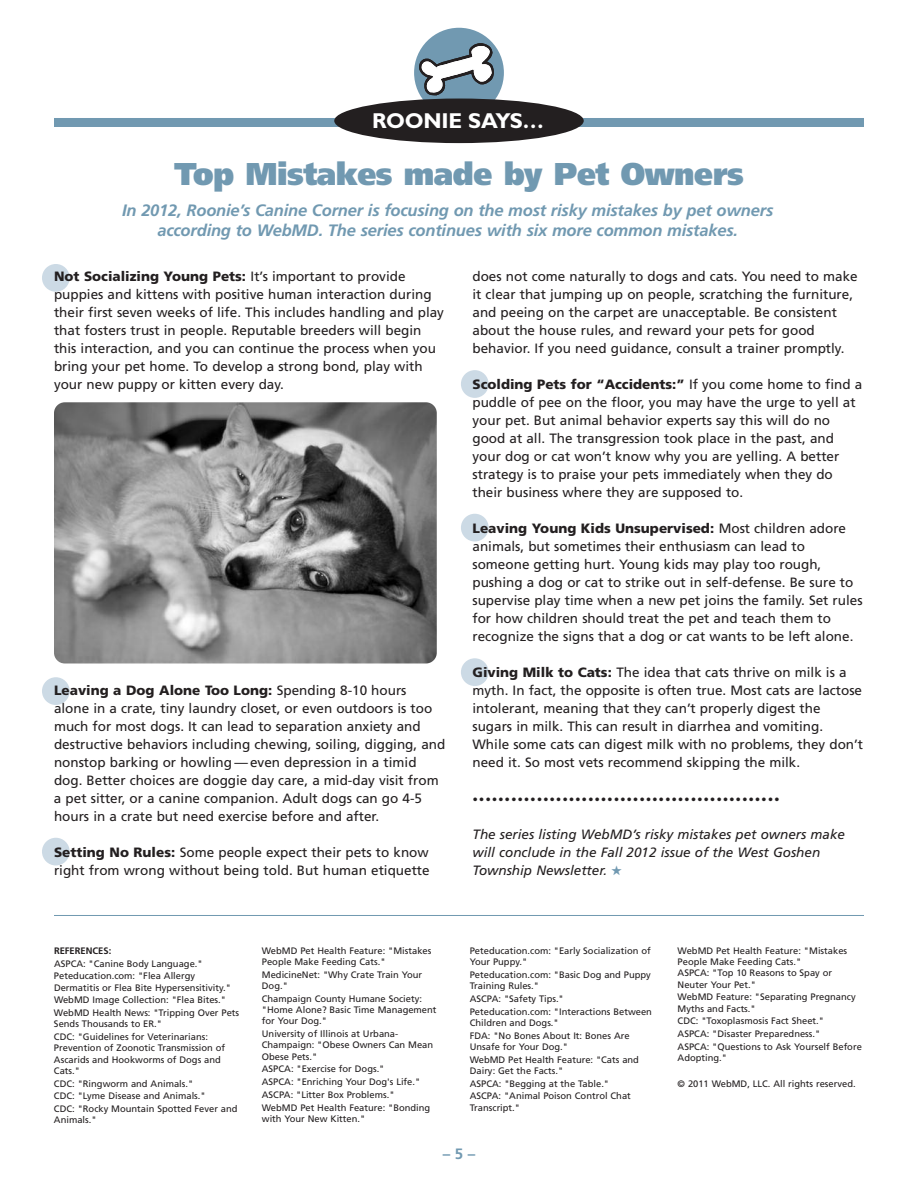
<style>
.page{position:relative;width:918px;height:1188px;background:#fff}
.page>*{position:absolute;margin:0;border:0;box-sizing:border-box;transform-origin:0 0}
.t1{font:900 31.5px "Frutiger";letter-spacing:-.015em;color:#7199b1;scale:.95 1}
.t2{font:700 21.6px "Gill Sans";letter-spacing:-.01em;color:#fff}
.t3{font:italic 700 16.5px/19.5px "Frutiger";letter-spacing:-.01em;color:#7199b1;text-align:center}
.t4{font:700 15px "Frutiger";color:#7199b1}
.t5{font:13.5px/18px "Frutiger";color:#231f20}
.t6{font:italic 13.5px/18px "Frutiger";color:#231f20}
.t7{font:italic 10.5px "Frutiger";color:#231f20}
.t8{font:9.3px/12.8px "Frutiger";color:#231f20}
.t9{font:700 9.3px "Frutiger";color:#231f20}
.s1{font-weight:900}
.s2{color:#7199b1}
</style>
<div class="page">
<div style="left:42px;top:264px;width:28px;height:28px;background:#ccdae5;border-radius:50%"></div>
<div style="left:42px;top:838px;width:28px;height:27px;background:#ccdae5;border-radius:50%"></div>
<div style="left:42px;top:677px;width:28px;height:28px;background:#ccdae5;border-radius:50%"></div>
<div style="left:54px;top:118px;width:810px;height:9px;background:#7199b1"></div>
<div style="left:414px;top:28px;width:90px;height:90px;background:#7199b1;border-radius:50%"></div>
<svg style="left:419px;top:43px;width:75px;height:52px"></svg>
<div style="left:334px;top:99px;width:250px;height:44px;background:#231f20;border-radius:50%"></div>
<hr style="left:54px;top:915px;width:810px;height:1px;background:#7199b1">
<div style="left:461px;top:370px;width:28px;height:28px;background:#ccdae5;border-radius:50%"></div>
<div style="left:461px;top:514px;width:28px;height:27px;background:#ccdae5;border-radius:50%"></div>
<div style="left:461px;top:658px;width:28px;height:28px;background:#ccdae5;border-radius:50%"></div>
<img style="left:54px;top:402px;width:383px;height:261px;border-radius:11px">
<h2 class="t2" style="left:372px;top:113px;width:174px">ROONIE SAYS…</h2>
<h1 class="t1" style="left:174px;top:161px;width:601px">Top Mistakes made by Pet Owners</h1>
<p class="t3" style="left:122px;top:202px;width:653px">In 2012, Roonie’s Canine Corner is focusing on the most risky mistakes by pet owners according to WebMD. The series continues with six more common mistakes.</p>
<p class="t5" style="left:54px;top:268px;width:392px"><span class="s1">Not Socializing Young Pets:</span> It’s important to provide puppies and kittens with positive human interaction during their first seven weeks of life. This includes handling and play that fosters trust in people. Reputable breeders will begin this interaction, and you can continue the process when you bring your pet home. To develop a strong bond, play with your new puppy or kitten every day.</p>
<p class="t5" style="left:473px;top:268px;width:387px">does not come naturally to dogs and cats. You need to make it clear that jumping up on people, scratching the furniture, and peeing on the carpet are unacceptable. Be consistent about the house rules, and reward your pets for good behavior. If you need guidance, consult a trainer promptly.</p>
<p class="t5" style="left:473px;top:376px;width:391px"><span class="s1">Scolding Pets for “Accidents:”</span> If you come home to find a puddle of pee on the floor, you may have the urge to yell at your pet. But animal behavior experts say this will do no good at all. The transgression took place in the past, and your dog or cat won’t know why you are yelling. A better strategy is to praise your pets immediately when they do their business where they are supposed to.</p>
<p class="t5" style="left:472px;top:520px;width:392px"><span class="s1">Leaving Young Kids Unsupervised:</span> Most children adore animals, but sometimes their enthusiasm can lead to someone getting hurt. Young kids may play too rough, pushing a dog or cat to strike out in self-defense. Be sure to supervise play time when a new pet joins the family. Set rules for how children should treat the pet and teach them to recognize the signs that a dog or cat wants to be left alone.</p>
<p class="t5" style="left:472px;top:664px;width:392px"><span class="s1">Giving Milk to Cats:</span> The idea that cats thrive on milk is a myth. In fact, the opposite is often true. Most cats are lactose intolerant, meaning that they can’t properly digest the sugars in milk. This can result in diarrhea and vomiting.<br>While some cats can digest milk with no problems, they don’t need it. So most vets recommend skipping the milk.</p>
<p class="t7" style="left:472px;top:795px;width:308px">••••••••••••••••••••••••••••••••••••••••••••••••</p>
<p class="t6" style="left:472px;top:826px;width:374px">The series listing WebMD’s risky mistakes pet owners make will conclude in the Fall 2012 issue of the West Goshen<br>Township Newsletter. <span class="s2">★</span></p>
<p class="t5" style="left:54px;top:682px;width:393px"><span class="s1">Leaving a Dog Alone Too Long:</span> Spending 8-10 hours<br>alone in a crate, tiny laundry closet, or even outdoors is too much for most dogs. It can lead to separation anxiety and destructive behaviors including chewing, soiling, digging, and nonstop barking or howling — even depression in a timid dog. Better choices are doggie day care, a mid-day visit from a pet sitter, or a canine companion. Adult dogs can go 4-5 hours in a crate but need exercise before and after.</p>
<p class="t5" style="left:54px;top:844px;width:377px"><span class="s1">Setting No Rules:</span> Some people expect their pets to know right from wrong without being told. But human etiquette</p>
<p class="t9" style="left:54px;top:947px;width:59px">REFERENCES:</p>
<p class="t8" style="left:54px;top:958px;width:150px">ASPCA: "Canine Body Language."<br>Peteducation.com: "Flea Allergy</p>
<p class="t8" style="left:54px;top:982px;width:187px">Dermatitis or Flea Bite Hypersensitivity."<br>WebMD Image Collection: "Flea Bites."<br>WebMD Health News: "Tripping Over Pets</p>
<p class="t8" style="left:54px;top:1018px;width:156px">Sends Thousands to ER."<br>CDC: "Guidelines for Veterinarians:</p>
<p class="t8" style="left:54px;top:1043px;width:173px;line-height:11.2px">Prevention of Zoonotic Transmission of<br>Ascarids and Hookworms of Dogs and<br>Cats."</p>
<p class="t8" style="left:54px;top:1078px;width:185px">CDC: "Ringworm and Animals."<br>CDC: "Lyme Disease and Animals."<br>CDC: "Rocky Mountain Spotted Fever and</p>
<p class="t8" style="left:54px;top:1114px;width:44px">Animals."</p>
<p class="t8" style="left:262px;top:946px;width:171px;line-height:11.2px">WebMD Pet Health Feature: "Mistakes<br>People Make Feeding Cats."</p>
<p class="t8" style="left:262px;top:970px;width:162px;line-height:11.2px">MedicineNet: "Why Crate Train Your<br>Dog."</p>
<p class="t8" style="left:262px;top:994px;width:176px;line-height:11.2px">Champaign County Humane Society: "Home Alone? Basic Time Management for Your Dog."</p>
<p class="t8" style="left:262px;top:1029px;width:173px;line-height:11.2px">University of Illinois at Urbana-<br>Champaign: "Obese Owners Can Mean<br>Obese Pets."</p>
<p class="t8" style="left:262px;top:1063px;width:170px">ASPCA: "Exercise for Dogs."<br>ASPCA: "Enriching Your Dog's Life."<br>ASCPA: "Litter Box Problems."<br>WebMD Pet Health Feature: "Bonding</p>
<p class="t8" style="left:262px;top:1113px;width:105px">with Your New Kitten."</p>
<p class="t8" style="left:470px;top:946px;width:182px;line-height:11.2px">Peteducation.com: "Early Socialization of<br>Your Puppy."</p>
<p class="t8" style="left:470px;top:970px;width:183px;line-height:11.2px">Peteducation.com: "Basic Dog and Puppy<br>Training Rules."</p>
<p class="t8" style="left:470px;top:993px;width:184px">ASCPA: "Safety Tips."<br>Peteducation.com: "Interactions Between</p>
<p class="t8" style="left:470px;top:1017px;width:161px">Children and Dogs."<br>FDA: "No Bones About It: Bones Are</p>
<p class="t8" style="left:470px;top:1041px;width:171px">Unsafe for Your Dog."<br>WebMD Pet Health Feature: "Cats and</p>
<p class="t8" style="left:470px;top:1065px;width:163px">Dairy: Get the Facts."<br>ASPCA: "Begging at the Table."<br>ASCPA: "Animal Poison Control Chat</p>
<p class="t8" style="left:470px;top:1102px;width:52px">Transcript."</p>
<p class="t4" style="left:443px;top:1147px;width:34px">–5–</p>
<p class="t8" style="left:678px;top:946px;width:171px;line-height:11.2px">WebMD Pet Health Feature: "Mistakes<br>People Make Feeding Cats."<br>ASPCA: "Top 10 Reasons to Spay or<br>Neuter Your Pet."</p>
<p class="t8" style="left:678px;top:992px;width:180px;line-height:11.2px">WebMD Feature: "Separating Pregnancy<br>Myths and Facts."</p>
<p class="t8" style="left:678px;top:1015px;width:186px">CDC: "Toxoplasmosis Fact Sheet."<br>ASPCA: "Disaster Preparedness."<br>ASPCA: "Questions to Ask Yourself Before</p>
<p class="t8" style="left:678px;top:1052px;width:51px">Adopting."</p>
<p class="t8" style="left:678px;top:1078px;width:180px">© 2011 WebMD, LLC. All rights reserved.</p>
</div>
